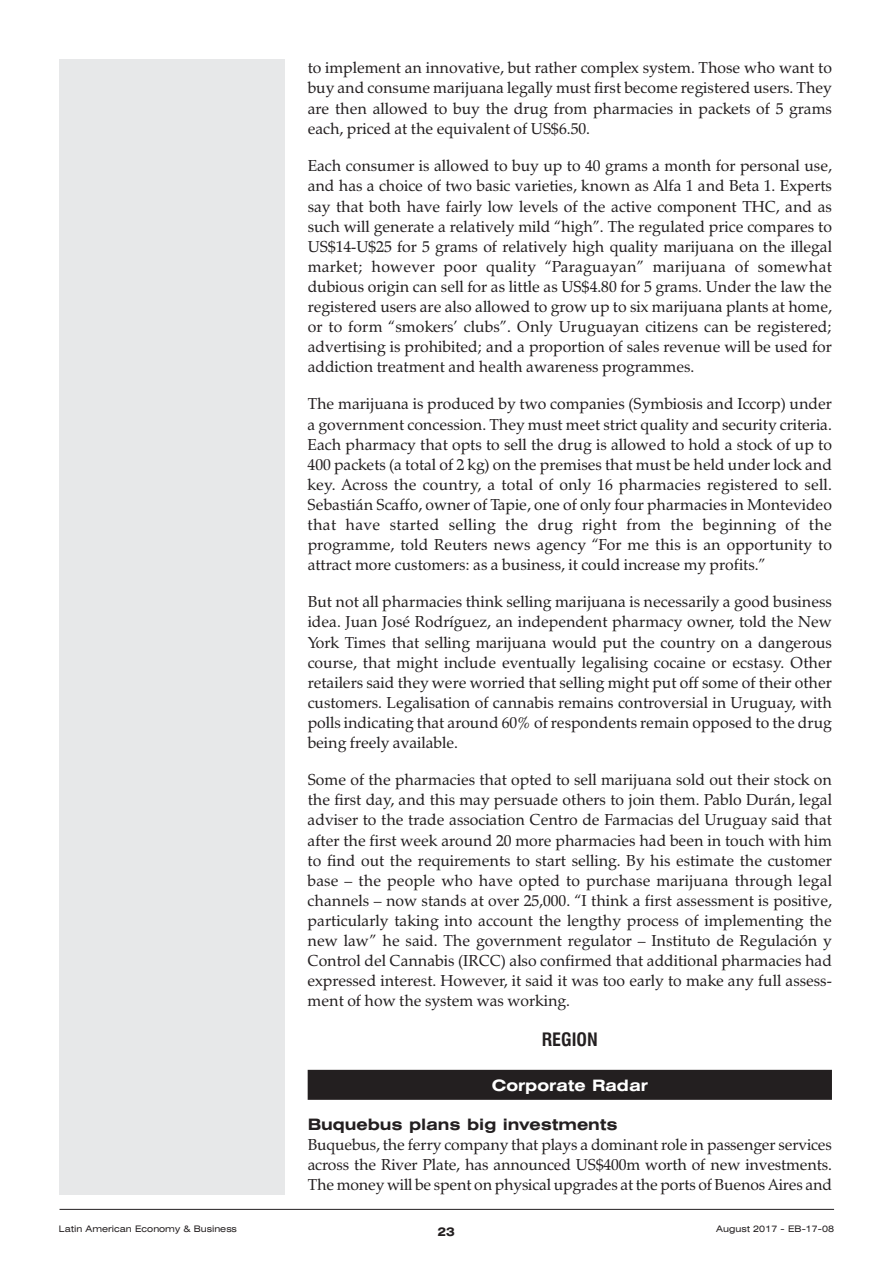
<style>
.page{position:relative;width:893px;height:1263px;background:#fff}
.page>*{position:absolute;margin:0;border:0;box-sizing:border-box;transform-origin:0 0}
.t1{font:700 condensed 18px "Swiss 721 BT";color:#231f20}
.t2{font:15.75px/20.1px "Zapf Calligraphic 801 BT";color:#231f20;text-align:justify}
.t3{font:700 expanded 15.75px "Swiss 721 BT";color:#231f20}
.t4{font:700 expanded 15.75px "Swiss 721 BT";color:#fff}
.t5{font:700 expanded 12px "Swiss 721 BT";color:#231f20}
.t6{font:expanded 9px "Swiss 721 BT";color:#231f20}
</style>
<div class="page">
<div style="left:308px;top:1070px;width:524px;height:30px;background:#231f20"></div>
<div style="left:60px;top:60px;width:225px;height:1135px;background:#e7e8e9"></div>
<hr style="left:60px;top:1209px;width:774px;height:1px;background:#231f20">
<p class="t2" style="left:308px;top:57px;width:526px">to implement an innovative, but rather complex system. Those who want to buy and consume marijuana legally must first become registered users. They are then allowed to buy the drug from pharmacies in packets of 5 grams each, priced at the equivalent of US$6.50.</p>
<p class="t2" style="left:308px;top:156px;width:526px">Each consumer is allowed to buy up to 40 grams a month for personal use, and has a choice of two basic varieties, known as Alfa 1 and Beta 1. Experts say that both have fairly low levels of the active component THC, and as such will generate a relatively mild “high”. The regulated price compares to US$14-U$25 for 5 grams of relatively high quality marijuana on the illegal market; however poor quality “Paraguayan” marijuana of somewhat dubious origin can sell for as little as US$4.80 for 5 grams. Under the law the registered users are also allowed to grow up to six marijuana plants at home, or to form “smokers’ clubs”. Only Uruguayan citizens can be registered; advertising is prohibited; and a proportion of sales revenue will be used for addiction treatment and health awareness programmes.</p>
<p class="t2" style="left:308px;top:394px;width:526px">The marijuana is produced by two companies (Symbiosis and Iccorp) under a government concession. They must meet strict quality and security criteria.<br>Each pharmacy that opts to sell the drug is allowed to hold a stock of up to 400 packets (a total of 2 kg) on the premises that must be held under lock and key. Across the country, a total of only 16 pharmacies registered to sell.<br>Sebastián Scaffo, owner of Tapie, one of only four pharmacies in Montevideo that have started selling the drug right from the beginning of the programme, told Reuters news agency “For me this is an opportunity to attract more customers: as a business, it could increase my profits.”</p>
<p class="t2" style="left:308px;top:592px;width:526px">But not all pharmacies think selling marijuana is necessarily a good business idea. Juan José Rodríguez, an independent pharmacy owner, told the New York Times that selling marijuana would put the country on a dangerous course, that might include eventually legalising cocaine or ecstasy. Other retailers said they were worried that selling might put off some of their other customers. Legalisation of cannabis remains controversial in Uruguay, with polls indicating that around 60% of respondents remain opposed to the drug being freely available.</p>
<p class="t2" style="left:308px;top:770px;width:526px">Some of the pharmacies that opted to sell marijuana sold out their stock on the first day, and this may persuade others to join them. Pablo Durán, legal adviser to the trade association Centro de Farmacias del Uruguay said that after the first week around 20 more pharmacies had been in touch with him to find out the requirements to start selling. By his estimate the customer base – the people who have opted to purchase marijuana through legal channels – now stands at over 25,000. “I think a first assessment is positive, particularly taking into account the lengthy process of implementing the new law” he said. The government regulator – Instituto de Regulación y Control del Cannabis (IRCC) also confirmed that additional pharmacies had expressed interest. However, it said it was too early to make any full assess&shy;ment of how the system was working.</p>
<p class="t1" style="left:542px;top:1029px;width:58px">REGION</p>
<p class="t4" style="left:492px;top:1076px;width:157px">Corporate Radar</p>
<p class="t3" style="left:308px;top:1115px;width:312px">Buquebus plans big investments</p>
<p class="t2" style="left:308px;top:1134px;width:526px">Buquebus, the ferry company that plays a dominant role in passenger services across the River Plate, has announced US$400m worth of new investments.<br>The money will be spent on physical upgrades at the ports of Buenos Aires and</p>
<p class="t6" style="left:59px;top:1224px;width:180px">Latin American Economy &amp; Business</p>
<p class="t5" style="left:437px;top:1225px;width:19px">23</p>
<p class="t6" style="left:716px;top:1224px;width:119px">August 2017 - EB-17-08</p>
</div>
